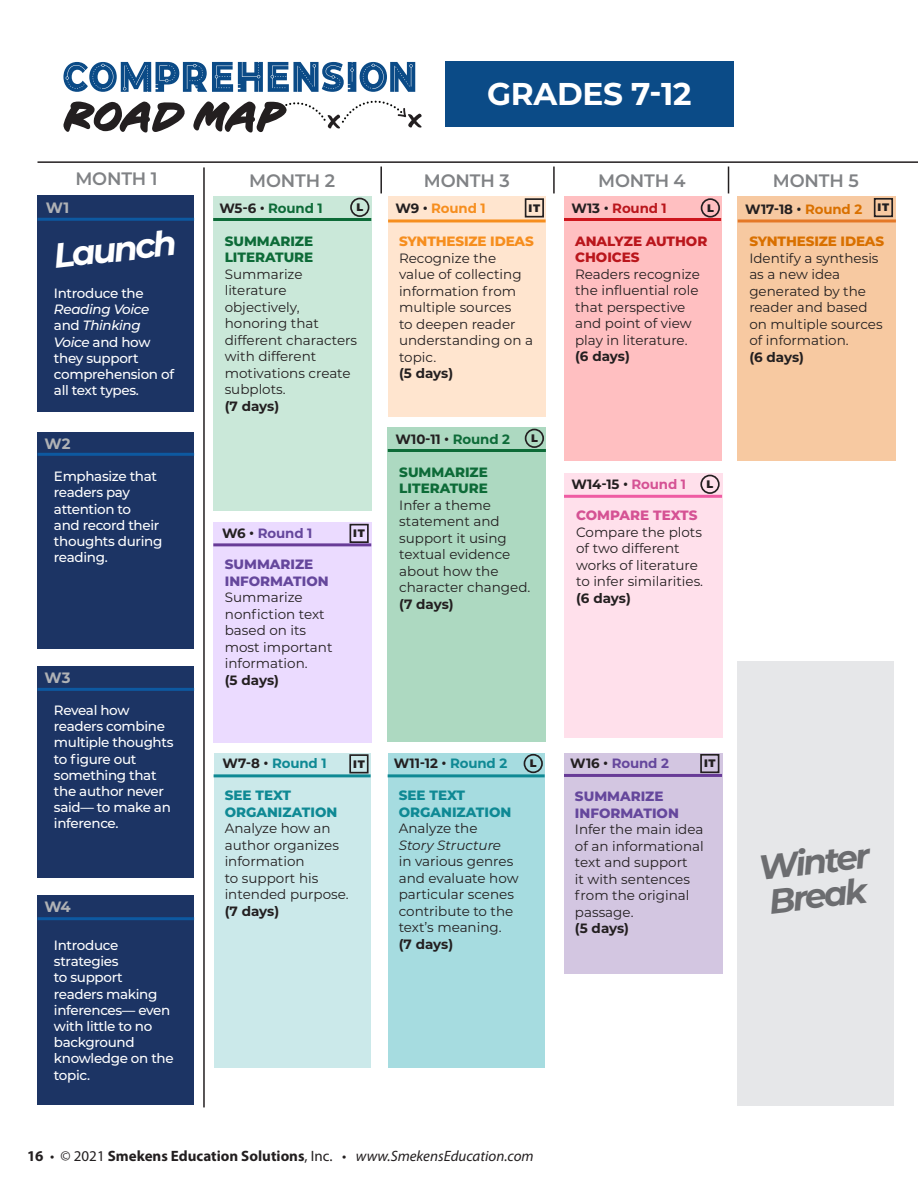
<style>
.page{position:relative;width:918px;height:1188px;background:#fff}
.page>*{position:absolute;margin:0;border:0;box-sizing:border-box;transform-origin:0 0}
.t1{font:italic 700 34.5px "Montserrat";color:#6c6d70}
.t2{font:italic 700 34.5px "Montserrat";color:#fff}
.t3{font:700 31.5px "Montserrat";letter-spacing:-.01em;color:#fff}
.t4{font:600 18px "Montserrat";letter-spacing:-.01em;color:#808285}
.t5{font:700 15px "Myriad Pro";color:#231f20}
.t6{font:700 15px "Montserrat";letter-spacing:-.005em;color:#b0b2b5}
.t7{font:13.5px/16.5px "Montserrat";color:#231f20}
.t8{font:500 13.5px/16.2px "Montserrat";letter-spacing:-.025em;color:#fff}
.t9{font:700 13.5px "Montserrat";letter-spacing:-.01em;color:#231f20}
.t10{font:700 13.5px "Montserrat";letter-spacing:-.01em;color:#65479c}
.t11{font:700 13.5px "Montserrat";letter-spacing:-.01em;color:#0d6b38}
.t12{font:700 13.5px "Montserrat";letter-spacing:-.01em;color:#0f8994}
.t13{font:700 13.5px "Montserrat";letter-spacing:-.01em;color:#ba161c}
.t14{font:700 13.5px "Montserrat";letter-spacing:-.01em;color:#f68e1e}
.t15{font:900 10.95px "Montserrat";color:#231f20}
.t16{font:900 10.8px "Montserrat";letter-spacing:.07em;color:#231f20}
.s1{font-style:italic}
.s2{color:#231f20}
.s3{font-weight:800;color:#0d6b38}
.s4{font-weight:800;color:#65479c}
.s5{font-weight:800;color:#0f8994}
.s6{font-weight:800;color:#f68e1e}
.s7{color:#0d6b38}
.s8{color:#0f8994}
.s9{font-weight:400}
.s10{font-weight:400;font-style:italic}
.s11{font-weight:800;color:#ba161c}
.s12{color:#d97000}
.s13{font-weight:800;color:#d97000}
.s14{color:#d55294}
.s15{font-weight:800;color:#d55294}
</style>
<div class="page">
<div style="left:445px;top:62px;width:288px;height:66px;background:#0b4b87"></div>
<hr style="left:380px;top:167px;width:2px;height:26px;background:#231f20">
<hr style="left:553px;top:167px;width:2px;height:26px;background:#231f20">
<svg style="left:728px;top:167px;width:1px;height:26px"></svg>
<hr style="left:38px;top:161px;width:880px;height:2px;background:#231f20">
<hr style="left:203px;top:167px;width:2px;height:940px;background:#231f20">
<div style="left:213px;top:196px;width:158px;height:316px;background:#cae8d9"></div>
<hr style="left:213px;top:218px;width:158px;height:3px;background:#0d6b38">
<div style="left:350px;top:198px;width:19px;height:19px;border:2px solid #231f20;border-radius:50%"></div>
<div style="left:388px;top:428px;width:158px;height:314px;background:#add9c1"></div>
<hr style="left:388px;top:449px;width:158px;height:3px;background:#0d6b38">
<div style="left:525px;top:429px;width:19px;height:19px;border:2px solid #231f20;border-radius:50%"></div>
<div style="left:564px;top:196px;width:157px;height:265px;background:#ffbfc1"></div>
<hr style="left:564px;top:218px;width:157px;height:3px;background:#cd151d">
<div style="left:701px;top:198px;width:19px;height:20px;border:2px solid #231f20;border-radius:50%"></div>
<div style="left:738px;top:196px;width:158px;height:265px;background:#f7c9a1"></div>
<hr style="left:738px;top:219px;width:158px;height:3px;background:#e47827">
<div style="left:874px;top:198px;width:19px;height:19px;border:2px solid #231f20"></div>
<div style="left:388px;top:196px;width:158px;height:221px;background:#ffe5cf"></div>
<hr style="left:388px;top:219px;width:158px;height:3px;background:#f68e1e">
<div style="left:525px;top:198px;width:19px;height:20px;border:2px solid #231f20"></div>
<div style="left:564px;top:753px;width:158px;height:221px;background:#d3c6e1"></div>
<hr style="left:564px;top:774px;width:158px;height:3px;background:#683b97">
<div style="left:700px;top:754px;width:19px;height:19px;border:2px solid #231f20"></div>
<div style="left:213px;top:522px;width:158px;height:220px;background:#ebdbff"></div>
<hr style="left:213px;top:543px;width:158px;height:3px;background:#683b97">
<div style="left:350px;top:524px;width:19px;height:19px;border:2px solid #231f20"></div>
<div style="left:214px;top:753px;width:157px;height:315px;background:#cbe9ea"></div>
<hr style="left:214px;top:774px;width:157px;height:3px;background:#0f8994">
<div style="left:349px;top:754px;width:20px;height:19px;border:2px solid #231f20"></div>
<div style="left:388px;top:753px;width:157px;height:315px;background:#a6dce0"></div>
<hr style="left:388px;top:774px;width:157px;height:3px;background:#0f8994">
<div style="left:524px;top:754px;width:19px;height:19px;border:2px solid #231f20;border-radius:50%"></div>
<div style="left:564px;top:473px;width:158px;height:265px;background:#ffe0eb"></div>
<hr style="left:564px;top:495px;width:158px;height:3px;background:#ef5ca3">
<div style="left:700px;top:475px;width:20px;height:19px;border:2px solid #231f20;border-radius:50%"></div>
<svg style="left:63px;top:62px;width:352px;height:30px"></svg>
<svg style="left:63px;top:101px;width:122px;height:32px"></svg>
<svg style="left:193px;top:100px;width:229px;height:33px"></svg>
<div style="left:38px;top:195px;width:156px;height:217px;background:#1c3464"></div>
<hr style="left:38px;top:218px;width:156px;height:3px;background:#0d59a1">
<div style="left:38px;top:432px;width:156px;height:217px;background:#1c3464"></div>
<hr style="left:38px;top:453px;width:156px;height:3px;background:#0d59a1">
<div style="left:38px;top:666px;width:156px;height:212px;background:#1c3464"></div>
<hr style="left:38px;top:688px;width:156px;height:3px;background:#0d59a1">
<div style="left:38px;top:896px;width:156px;height:210px;background:#1c3464"></div>
<hr style="left:38px;top:917px;width:156px;height:3px;background:#0d59a1">
<div style="left:738px;top:661px;width:156px;height:445px;background:#e6e7e9"></div>
<p class="t3" style="left:487px;top:71px;width:206px">GRADES 7-12</p>
<p class="t4" style="left:75px;top:166px;width:84px">MONTH 1</p>
<p class="t4" style="left:249px;top:168px;width:87px">MONTH 2</p>
<p class="t4" style="left:424px;top:168px;width:87px">MONTH 3</p>
<p class="t4" style="left:598px;top:168px;width:89px">MONTH 4</p>
<p class="t4" style="left:773px;top:168px;width:87px">MONTH 5</p>
<p class="t6" style="left:46px;top:197px;width:25px">W1</p>
<p class="t2" style="left:51px;top:232px;width:125px;rotate:-7deg">Launch</p>
<p class="t8" style="left:54px;top:284px;width:122px">Introduce the<br><span class="s1">Reading Voice </span>and <span class="s1">Thinking<br>Voice</span> and how they support comprehension of all text types.</p>
<p class="t6" style="left:45px;top:433px;width:27px">W2</p>
<p class="t8" style="left:54px;top:468px;width:110px">Emphasize that readers pay attention to<br>and record their thoughts during reading.</p>
<p class="t6" style="left:45px;top:667px;width:28px">W3</p>
<p class="t8" style="left:54px;top:701px;width:121px">Reveal how readers combine multiple thoughts to figure out something that the author never said— to make an inference.</p>
<p class="t6" style="left:44px;top:896px;width:28px">W4</p>
<p class="t8" style="left:54px;top:937px;width:121px">Introduce strategies<br>to support readers making inferences— even with little to no background knowledge on the topic.</p>
<p class="t11" style="left:219px;top:198px;width:105px"><span class="s2">W5-6 •</span> Round 1</p>
<p class="t15" style="left:356px;top:199px;width:8px">L</p>
<p class="t7" style="left:225px;top:232px;width:134px"><span class="s3">SUMMARIZE<br>LITERATURE<br></span>Summarize literature objectively, honoring that different characters with different motivations create subplots.</p>
<p class="t9" style="left:225px;top:396px;width:56px">(7 days)</p>
<p class="t10" style="left:222px;top:523px;width:92px"><span class="s2">W6 •</span> Round 1</p>
<p class="t16" style="left:353px;top:525px;width:13px">IT</p>
<p class="t7" style="left:225px;top:556px;width:109px"><span class="s4">SUMMARIZE<br>INFORMATION<br></span>Summarize nonfiction text based on its most important information.</p>
<p class="t9" style="left:225px;top:670px;width:56px">(5 days)</p>
<p class="t12" style="left:223px;top:754px;width:106px"><span class="s2">W7-8 •</span> Round 1</p>
<p class="t16" style="left:353px;top:756px;width:13px">IT</p>
<p class="t7" style="left:225px;top:787px;width:126px"><span class="s5">SEE TEXT<br>ORGANIZATION<br></span>Analyze how an author organizes information<br>to support his intended purpose.</p>
<p class="t9" style="left:225px;top:901px;width:56px">(7 days)</p>
<p class="t14" style="left:395px;top:199px;width:92px"><span class="s2">W9 •</span> Round 1</p>
<p class="t16" style="left:529px;top:200px;width:13px">IT</p>
<p class="t7" style="left:399px;top:233px;width:136px"><span class="s6">SYNTHESIZE IDEAS<br></span>Recognize the value of collecting information from multiple sources<br>to deepen reader understanding on a topic.</p>
<p class="t9" style="left:399px;top:364px;width:56px">(5 days)</p>
<p class="t9" style="left:395px;top:429px;width:116px">W10-11 • <span class="s7">Round 2</span></p>
<p class="t15" style="left:531px;top:430px;width:8px">L</p>
<p class="t7" style="left:399px;top:463px;width:133px"><span class="s3">SUMMARIZE<br>LITERATURE<br></span>Infer a theme statement and support it using textual evidence about how the character changed.</p>
<p class="t9" style="left:399px;top:594px;width:56px">(7 days)</p>
<p class="t9" style="left:394px;top:754px;width:115px">W11-12 • <span class="s8">Round 2</span></p>
<p class="t15" style="left:530px;top:755px;width:8px">L</p>
<p class="t7" style="left:399px;top:787px;width:121px"><span class="s5">SEE TEXT<br>ORGANIZATION<br></span>Analyze the<br><span class="s1">Story Structure<br></span>in various genres and evaluate how particular scenes contribute to the text’s meaning.</p>
<p class="t9" style="left:399px;top:934px;width:56px">(7 days)</p>
<p class="t5" style="left:27px;top:1146px;width:508px">16 <span class="s9">• © 2021</span> Smekens Education Solutions<span class="s9">, Inc. •</span> <span class="s10">www.SmekensEducation.com</span></p>
<p class="t13" style="left:571px;top:198px;width:97px"><span class="s2">W13 •</span> Round 1</p>
<p class="t15" style="left:707px;top:200px;width:8px">L</p>
<p class="t7" style="left:575px;top:232px;width:134px"><span class="s11">ANALYZE AUTHOR<br>CHOICES<br></span>Readers recognize the influential role that perspective and point of view play in literature.</p>
<p class="t9" style="left:575px;top:347px;width:56px">(6 days)</p>
<p class="t9" style="left:745px;top:200px;width:118px">W17-18 • <span class="s12">Round 2</span></p>
<p class="t16" style="left:878px;top:200px;width:13px">IT</p>
<p class="t7" style="left:749px;top:233px;width:136px"><span class="s13">SYNTHESIZE IDEAS<br></span>Identify a synthesis as a new idea generated by the reader and based on multiple sources of information.</p>
<p class="t9" style="left:749px;top:347px;width:56px">(6 days)</p>
<p class="t9" style="left:571px;top:474px;width:116px">W14-15 • <span class="s14">Round 1</span></p>
<p class="t15" style="left:707px;top:476px;width:8px">L</p>
<p class="t7" style="left:576px;top:507px;width:129px"><span class="s15">COMPARE TEXTS<br></span>Compare the plots of two different works of literature to infer similarities.</p>
<p class="t9" style="left:576px;top:588px;width:56px">(6 days)</p>
<p class="t10" style="left:570px;top:754px;width:100px"><span class="s2">W16 •</span> Round 2</p>
<p class="t16" style="left:704px;top:756px;width:13px">IT</p>
<p class="t7" style="left:575px;top:788px;width:130px"><span class="s4">SUMMARIZE<br>INFORMATION<br></span>Infer the main idea of an informational text and support<br>it with sentences from the original passage.</p>
<p class="t9" style="left:575px;top:919px;width:56px">(5 days)</p>
<p class="t1" style="left:755px;top:844px;width:114px;rotate:-7deg">Winter</p>
<p class="t1" style="left:766px;top:877px;width:100px;rotate:-7deg">Break</p>
</div>
